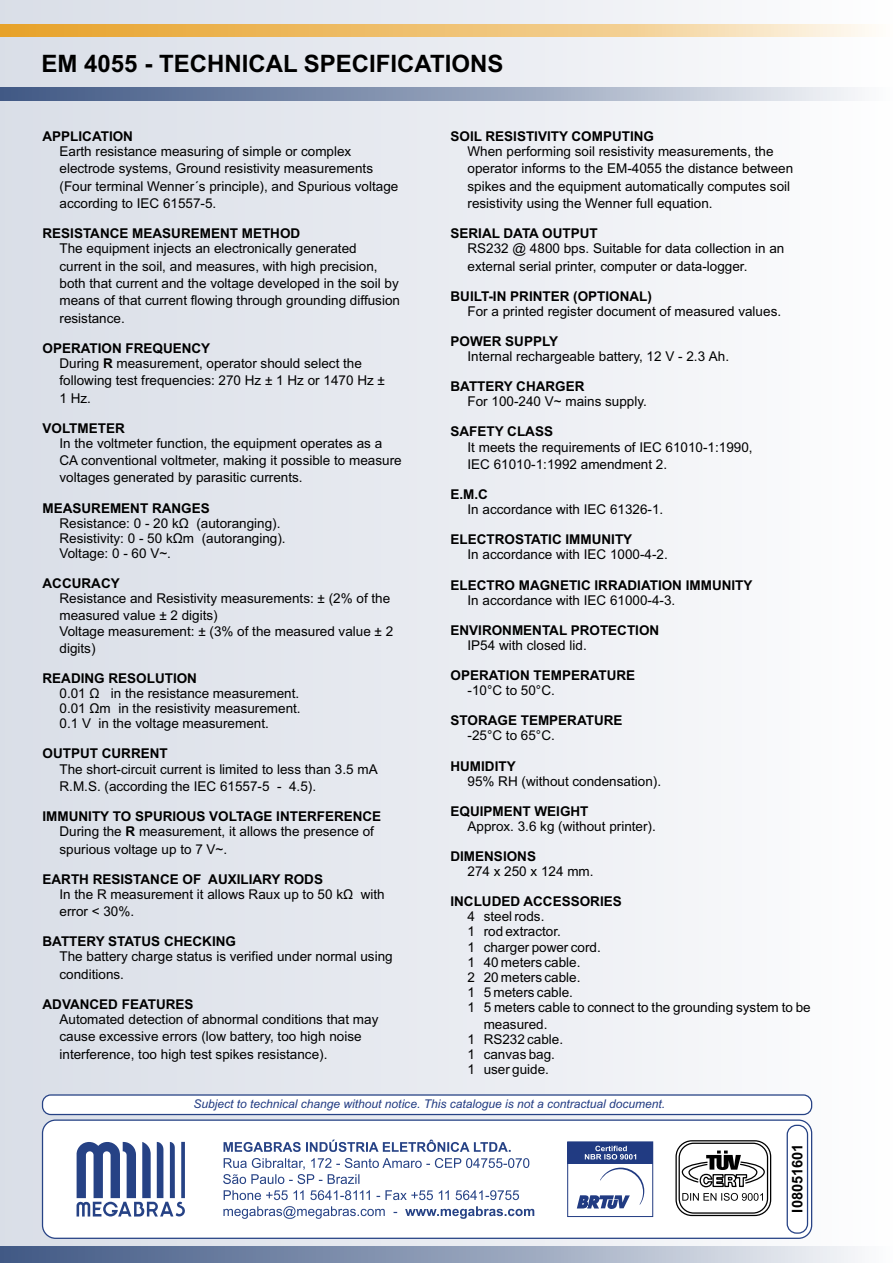
<style>
.page{position:relative;width:893px;height:1263px;background:#fff}
.page>*{position:absolute;margin:0;border:0;box-sizing:border-box;transform-origin:0 0}
.t1{font:700 24px "Arial";color:#000}
.t2{font:700 14.55px "Arial";color:#000}
.t3{font:13.5px/17.4px "Arial";color:#000}
.t4{font:700 13.5px "Arial";color:#000}
.t5{font:italic 12px "Arial";color:#213b82}
.s1{font-weight:700}
</style>
<div class="page">
<div style="left:0;top:0;width:893px;height:1263px;background:linear-gradient(to right,#d8dde6,#fcfcfd)"></div>
<svg style="left:0;top:88px;width:893px;height:12px"></svg>
<div style="left:0;top:1246px;width:893px;height:17px;background:linear-gradient(to right,#395280,#f2f4f7)"></div>
<svg style="left:0;top:24px;width:893px;height:13px"></svg>
<div style="left:42px;top:1094px;width:770px;height:21px;background:#fff;border:1px solid #264285;border-radius:8px"></div>
<div style="left:42px;top:1119px;width:770px;height:120px;background:#fff;border:1px solid #264285;border-radius:13px"></div>
<svg style="left:223px;top:1139px;width:311px;height:80px"></svg>
<svg style="left:76px;top:1142px;width:109px;height:74px"></svg>
<svg style="left:681px;top:1150px;width:83px;height:51px"></svg>
<div style="left:679px;top:1142px;width:89px;height:72px;border:1px solid #000;border-radius:15px"></div>
<div style="left:675px;top:1140px;width:96px;height:76px;border:1px solid #000;border-radius:16px"></div>
<div style="left:787px;top:1125px;width:21px;height:109px;border:1px solid #264285;border-radius:9px"></div>
<div style="left:568px;top:1142px;width:85px;height:21px;background:#213b82"></div>
<div style="left:567px;top:1141px;width:86px;height:76px;border:1px solid #213b82"></div>
<svg style="left:577px;top:1167px;width:67px;height:42px"></svg>
<svg style="left:585px;top:1146px;width:51px;height:13px"></svg>
<h1 class="t1" style="left:42px;top:54px;width:463px">EM 4055 - TECHNICAL SPECIFICATIONS</h1>
<p class="t4" style="left:43px;top:131px;width:92px">APPLICATION</p>
<p class="t3" style="left:60px;top:144px;width:340px">Earth resistance measuring of simple or complex electrode systems, Ground resistivity measurements (Four terminal Wenner´s principle), and Spurious voltage according to IEC 61557-5.</p>
<p class="t4" style="left:43px;top:228px;width:259px">RESISTANCE MEASUREMENT METHOD</p>
<p class="t3" style="left:60px;top:241px;width:342px">The equipment injects an electronically generated current in the soil, and measures, with high precision, both that current and the voltage developed in the soil by means of that current flowing through grounding diffusion resistance.</p>
<p class="t3" style="left:60px;top:342px;width:304px;line-height:15.1px;text-indent:-17px"><span class="s1">OPERATION FREQUENCY<br></span>During <span class="s1">R</span> measurement, operator should select the</p>
<p class="t3" style="left:60px;top:373px;width:327px">following test frequencies: 270 Hz ± 1 Hz or 1470 Hz ±<br>1 Hz.</p>
<p class="t4" style="left:43px;top:423px;width:84px">VOLTMETER</p>
<p class="t3" style="left:60px;top:435px;width:344px">In the voltmeter function, the equipment operates as a<br>CA conventional voltmeter, making it possible to measure voltages generated by parasitic currents.</p>
<p class="t4" style="left:43px;top:503px;width:169px">MEASUREMENT RANGES</p>
<p class="t3" style="left:60px;top:517px;width:228px;line-height:15.1px">Resistance: 0 - 20 kΩ (autoranging).<br>Resistivity: 0 - 50 kΩm (autoranging).<br>Voltage: 0 - 60 V~.</p>
<p class="t4" style="left:43px;top:578px;width:79px">ACCURACY</p>
<p class="t3" style="left:60px;top:591px;width:332px">Resistance and Resistivity measurements: ± (2% of the measured value ± 2 digits)</p>
<p class="t3" style="left:60px;top:623px;width:335px">Voltage measurement: ± (3% of the measured value ± 2 digits)</p>
<p class="t4" style="left:43px;top:673px;width:156px">READING RESOLUTION</p>
<p class="t3" style="left:60px;top:687px;width:243px;line-height:15.1px;text-align:justify">0.01 Ω in the resistance measurement.<br>0.01 Ωm in the resistivity measurement.<br>0.1 V in the voltage measurement.</p>
<p class="t4" style="left:43px;top:749px;width:127px">OUTPUT CURRENT</p>
<p class="t3" style="left:60px;top:761px;width:320px">The short-circuit current is limited to less than 3.5 mA<br>R.M.S. (according the IEC 61557-5 - 4.5).</p>
<p class="t3" style="left:60px;top:810px;width:323px;line-height:15.1px;text-indent:-17px"><span class="s1">IMMUNITY TO SPURIOUS VOLTAGE INTERFERENCE<br></span>During the <span class="s1">R</span> measurement, it allows the presence of</p>
<p class="t3" style="left:60px;top:841px;width:169px">spurious voltage up to 7 V~.</p>
<p class="t4" style="left:43px;top:874px;width:282px">EARTH RESISTANCE OF AUXILIARY RODS</p>
<p class="t3" style="left:60px;top:886px;width:327px">In the R measurement it allows Raux up to 50 kΩ with error &lt; 30%.</p>
<p class="t4" style="left:43px;top:936px;width:195px">BATTERY STATUS CHECKING</p>
<p class="t3" style="left:60px;top:949px;width:335px">The battery charge status is verified under normal using conditions.</p>
<p class="t4" style="left:43px;top:999px;width:153px">ADVANCED FEATURES</p>
<p class="t3" style="left:60px;top:1012px;width:320px">Automated detection of abnormal conditions that may cause excessive errors (low battery, too high noise interference, too high test spikes resistance).</p>
<p class="t4" style="left:450px;top:131px;width:205px">SOIL RESISTIVITY COMPUTING</p>
<p class="t3" style="left:467px;top:144px;width:327px">When performing soil resistivity measurements, the operator informs to the EM-4055 the distance between spikes and the equipment automatically computes soil resistivity using the Wenner full equation.</p>
<p class="t4" style="left:450px;top:228px;width:149px">SERIAL DATA OUTPUT</p>
<p class="t3" style="left:467px;top:241px;width:318px">RS232 @ 4800 bps. Suitable for data collection in an external serial printer, computer or data-logger.</p>
<p class="t4" style="left:450px;top:291px;width:203px">BUILT-IN PRINTER (OPTIONAL)</p>
<p class="t3" style="left:467px;top:304px;width:315px">For a printed register document of measured values.</p>
<p class="t4" style="left:450px;top:336px;width:109px">POWER SUPPLY</p>
<p class="t3" style="left:467px;top:349px;width:263px">Internal rechargeable battery, 12 V - 2.3 Ah.</p>
<p class="t4" style="left:450px;top:381px;width:135px">BATTERY CHARGER</p>
<p class="t3" style="left:467px;top:394px;width:181px">For 100-240 V~ mains supply.</p>
<p class="t4" style="left:450px;top:427px;width:104px">SAFETY CLASS</p>
<p class="t3" style="left:467px;top:439px;width:287px">It meets the requirements of IEC 61010-1:1990,<br>IEC 61010-1:1992 amendment 2.</p>
<p class="t4" style="left:450px;top:489px;width:39px">E.M.C</p>
<p class="t3" style="left:467px;top:502px;width:197px">In accordance with IEC 61326-1.</p>
<p class="t4" style="left:450px;top:534px;width:183px">ELECTROSTATIC IMMUNITY</p>
<p class="t3" style="left:467px;top:547px;width:202px">In accordance with IEC 1000-4-2.</p>
<p class="t4" style="left:450px;top:580px;width:303px">ELECTRO MAGNETIC IRRADIATION IMMUNITY</p>
<p class="t3" style="left:467px;top:592px;width:209px">In accordance with IEC 61000-4-3.</p>
<p class="t4" style="left:450px;top:625px;width:210px">ENVIRONMENTAL PROTECTION</p>
<p class="t3" style="left:467px;top:638px;width:121px">IP54 with closed lid.</p>
<p class="t4" style="left:450px;top:670px;width:186px">OPERATION TEMPERATURE</p>
<p class="t3" style="left:467px;top:683px;width:89px">-10°C to 50°C.</p>
<p class="t4" style="left:450px;top:715px;width:174px">STORAGE TEMPERATURE</p>
<p class="t3" style="left:467px;top:728px;width:89px">-25°C to 65°C.</p>
<p class="t4" style="left:450px;top:761px;width:67px">HUMIDITY</p>
<p class="t3" style="left:467px;top:773px;width:195px">95% RH (without condensation).</p>
<p class="t4" style="left:450px;top:806px;width:140px">EQUIPMENT WEIGHT</p>
<p class="t3" style="left:467px;top:819px;width:190px">Approx. 3.6 kg (without printer).</p>
<p class="t4" style="left:450px;top:851px;width:87px">DIMENSIONS</p>
<p class="t3" style="left:467px;top:864px;width:128px">274 x 250 x 124 mm.</p>
<p class="t4" style="left:450px;top:896px;width:173px">INCLUDED ACCESSORIES</p>
<p class="t3" style="left:467px;top:910px;width:345px;line-height:15.1px">4 steel rods.<br>1 rod extractor.<br>1 charger power cord.<br>1 40 meters cable.<br>2 20 meters cable.<br>1 5 meters cable.<br>1 5 meters cable to connect to the grounding system to be</p>
<p class="t3" style="left:467px;top:1018px;width:97px;line-height:15.1px;text-indent:16px">measured.<br>1 RS232 cable.<br>1 canvas bag.<br>1 user guide.</p>
<p class="t5" style="left:194px;top:1099px;width:473px">Subject to technical change without notice. This catalogue is not a contractual document.</p>
<p class="t2" style="left:792px;top:1212px;width:70px;rotate:-90deg">I08051601</p>
</div>
